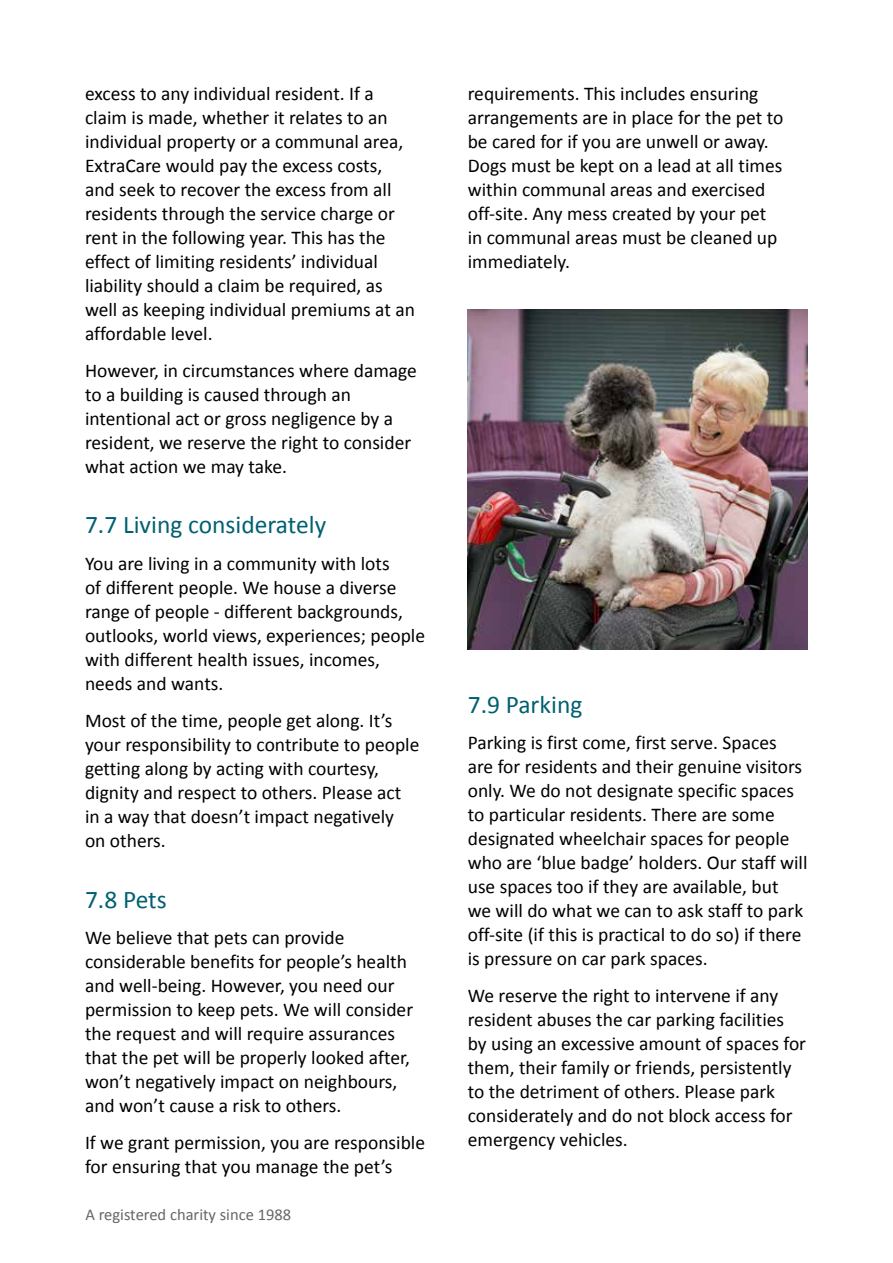
<style>
.page{position:relative;width:893px;height:1263px;background:#fff}
.page>*{position:absolute;margin:0;border:0;box-sizing:border-box;transform-origin:0 0}
.t1{font:25.5px "Calibri";color:#006072}
.t2{font:19.5px/24px "Calibri";color:#000}
.t3{font:16.5px "Calibri";color:#666}
</style>
<div class="page">
<img style="left:468px;top:309px;width:340px;height:340px">
<p class="t2" style="left:85px;top:81px;width:331px">excess to any individual resident. If a claim is made, whether it relates to an individual property or a communal area, ExtraCare would pay the excess costs, and seek to recover the excess from all residents through the service charge or rent in the following year. This has the effect of limiting residents’ individual liability should a claim be required, as well as keeping individual premiums at an affordable level.</p>
<p class="t2" style="left:85px;top:358px;width:333px">However, in circumstances where damage to a building is caused through an intentional act or gross negligence by a resident, we reserve the right to consider what action we may take.</p>
<h1 class="t1" style="left:85px;top:509px;width:243px">7.7 Living considerately</h1>
<p class="t2" style="left:85px;top:552px;width:342px">You are living in a community with lots<br>of different people. We house a diverse range of people - different backgrounds, outlooks, world views, experiences; people with different health issues, incomes, needs and wants.</p>
<p class="t2" style="left:85px;top:708px;width:336px">Most of the time, people get along. It’s your responsibility to contribute to people getting along by acting with courtesy, dignity and respect to others. Please act in a way that doesn’t impact negatively<br>on others.</p>
<h1 class="t1" style="left:85px;top:883px;width:83px">7.8 Pets</h1>
<p class="t2" style="left:85px;top:926px;width:330px">We believe that pets can provide considerable benefits for people’s health and well-being. However, you need our permission to keep pets. We will consider the request and will require assurances that the pet will be properly looked after, won’t negatively impact on neighbours, and won’t cause a risk to others.</p>
<p class="t2" style="left:85px;top:1131px;width:342px">If we grant permission, you are responsible for ensuring that you manage the pet’s</p>
<p class="t3" style="left:85px;top:1204px;width:207px">A registered charity since 1988</p>
<p class="t2" style="left:468px;top:81px;width:317px">requirements. This includes ensuring arrangements are in place for the pet to be cared for if you are unwell or away.<br>Dogs must be kept on a lead at all times within communal areas and exercised off-site. Any mess created by your pet in communal areas must be cleaned up immediately.</p>
<h1 class="t1" style="left:468px;top:688px;width:116px">7.9 Parking</h1>
<p class="t2" style="left:468px;top:731px;width:341px">Parking is first come, first serve. Spaces<br>are for residents and their genuine visitors only. We do not designate specific spaces to particular residents. There are some designated wheelchair spaces for people who are ‘blue badge’ holders. Our staff will use spaces too if they are available, but<br>we will do what we can to ask staff to park off-site (if this is practical to do so) if there is pressure on car park spaces.</p>
<p class="t2" style="left:468px;top:984px;width:340px">We reserve the right to intervene if any resident abuses the car parking facilities by using an excessive amount of spaces for them, their family or friends, persistently to the detriment of others. Please park considerately and do not block access for emergency vehicles.</p>
</div>
